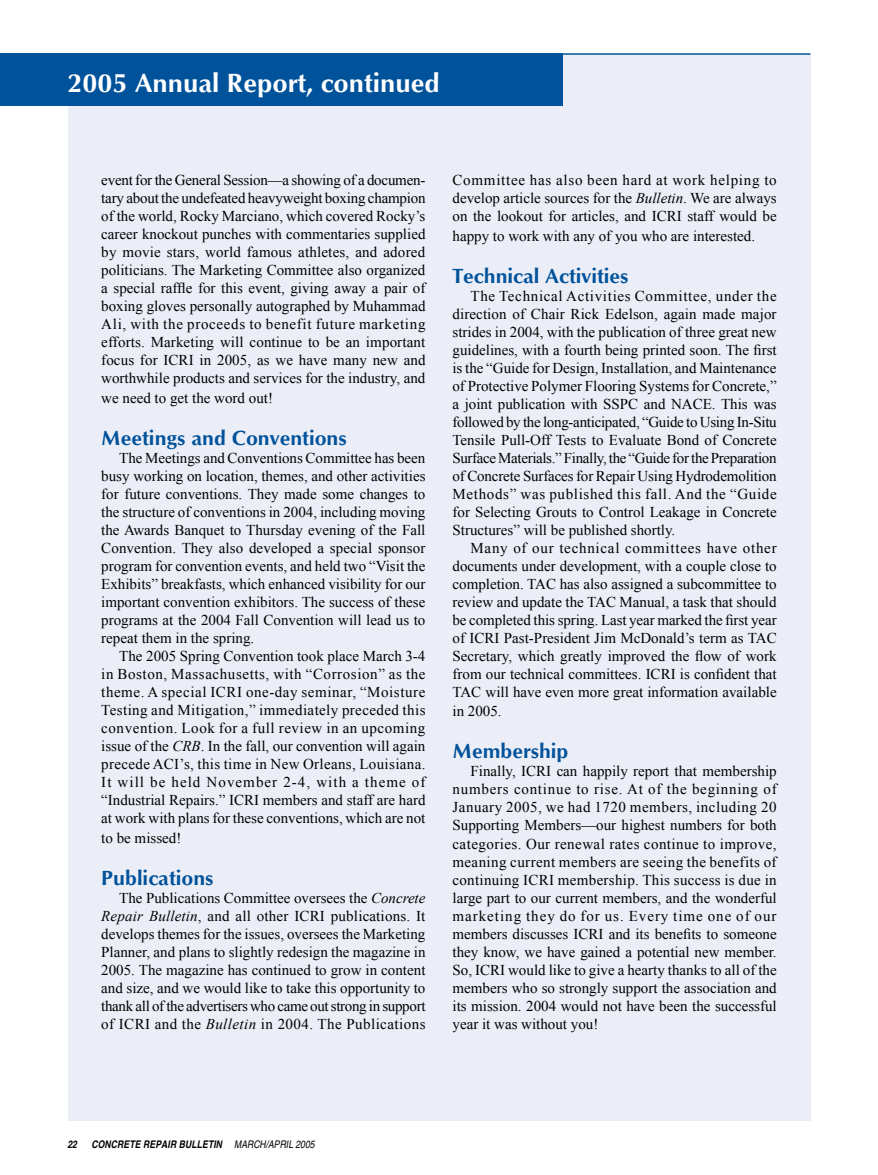
<style>
.page{position:relative;width:878px;height:1175px;background:#fff}
.page>*{position:absolute;margin:0;border:0;box-sizing:border-box;transform-origin:0 0}
.t1{font:700 27px "Optimum";color:#fff}
.t2{font:700 21px "Optimum";color:#00529b}
.t3{font:15px/18px "Times New Roman";color:#000;text-align:justify}
.t4{font:italic 700 condensed 10.5px "Helvetica";letter-spacing:.01em;color:#000}
.s1{font-style:italic}
.s2{font-weight:400}
</style>
<div class="page">
<div style="left:68px;top:54px;width:742px;height:1066px;background:#eceef7"></div>
<div style="left:0;top:53px;width:563px;height:53px;background:#00529b"></div>
<hr style="left:0;top:53px;width:810px;height:2px;background:#00529b">
<h1 class="t1" style="left:68px;top:68px;width:374px">2005 Annual Report, continued</h1>
<p class="t3" style="left:101px;top:171px;width:326px">event for the General Session—a showing of a documen&shy;tary about the undefeated heavyweight boxing champion of the world, Rocky Marciano, which covered Rocky’s career knockout punches with commentaries supplied by movie stars, world famous athletes, and adored politicians. The Marketing Committee also organized a special raffle for this event, giving away a pair of boxing gloves personally autographed by Muhammad Ali, with the proceeds to benefit future marketing efforts. Marketing will continue to be an important focus for ICRI in 2005, as we have many new and worthwhile products and services for the industry, and</p>
<p class="t3" style="left:101px;top:388px;width:173px">we need to get the word out!</p>
<h2 class="t2" style="left:101px;top:425px;width:247px">Meetings and Conventions</h2>
<p class="t3" style="left:101px;top:448px;width:326px;text-indent:18px">The Meetings and Conventions Committee has been busy working on location, themes, and other activities for future conventions. They made some changes to the structure of conventions in 2004, including moving the Awards Banquet to Thursday evening of the Fall Convention. They also developed a special sponsor program for convention events, and held two “Visit the Exhibits” breakfasts, which enhanced visibility for our important convention exhibitors. The success of these programs at the 2004 Fall Convention will lead us to repeat them in the spring.</p>
<p class="t3" style="left:101px;top:646px;width:326px;text-indent:18px">The 2005 Spring Convention took place March 3-4 in Boston, Massachusetts, with “Corrosion” as the theme. A special ICRI one-day seminar, “Moisture Testing and Mitigation,” immediately preceded this convention. Look for a full review in an upcoming issue of the <span class="s1">CRB</span>. In the fall, our convention will again precede ACI’s, this time in New Orleans, Louisiana.<br>It will be held November 2-4, with a theme of “Industrial Repairs.” ICRI members and staff are hard at work with plans for these conventions, which are not</p>
<p class="t3" style="left:101px;top:828px;width:81px">to be missed!</p>
<h2 class="t2" style="left:101px;top:865px;width:114px">Publications</h2>
<p class="t3" style="left:101px;top:888px;width:326px;text-indent:18px">The Publications Committee oversees the <span class="s1">Concrete Repair Bulletin</span>, and all other ICRI publications. It develops themes for the issues, oversees the Marketing Planner, and plans to slightly redesign the magazine in 2005. The magazine has continued to grow in content and size, and we would like to take this oppor-tunity to thank all of the advertisers who came out strong in support of ICRI and the <span class="s1">Bulletin</span> in 2004. The Publications</p>
<p class="t3" style="left:452px;top:171px;width:326px">Committee has also been hard at work helping to develop article sources for the <span class="s1">Bulletin</span>. We are always on the lookout for articles, and ICRI staff would be</p>
<p class="t3" style="left:452px;top:226px;width:304px">happy to work with any of you who are interested.</p>
<h2 class="t2" style="left:452px;top:263px;width:178px">Technical Activities</h2>
<p class="t3" style="left:452px;top:286px;width:326px;text-indent:18px">The Technical Activities Committee, under the direction of Chair Rick Edelson, again made major strides in 2004, with the publication of three great new guidelines, with a fourth being printed soon. The first is the “Guide for Design, Installation, and Maintenance of Protective Polymer Flooring Systems for Concrete,” a joint publication with SSPC and NACE. This was followed by the long-anticipated, “Guide to Using In-Situ Tensile Pull-Off Tests to Evaluate Bond of Concrete Surface Materials.” Finally, the “Guide for the Preparation of Concrete Surfaces for Repair Using Hydrodemolition Methods” was published this fall. And the “Guide for Selecting Grouts to Control Leakage in Concrete Structures” will be published shortly.</p>
<p class="t3" style="left:452px;top:538px;width:326px;text-indent:18px">Many of our technical committees have other documents under development, with a couple close to completion. TAC has also assigned a subcommittee to review and update the TAC Manual, a task that should be completed this spring. Last year marked the first year of ICRI Past-President Jim McDonald’s term as TAC Secretary, which greatly improved the flow of work from our technical committees. ICRI is confident that TAC will have even more great information available</p>
<p class="t3" style="left:452px;top:702px;width:51px">in 2005.</p>
<h2 class="t2" style="left:452px;top:739px;width:117px">Membership</h2>
<p class="t3" style="left:452px;top:762px;width:326px;text-indent:18px">Finally, ICRI can happily report that membership numbers continue to rise. At of the beginning of January 2005, we had 1720 members, including 20<br>Supporting Members—our highest numbers for both categories. Our renewal rates continue to improve, meaning current members are seeing the benefits of continuing ICRI membership. This success is due in large part to our current members, and the wonderful marketing they do for us. Every time one of our members discusses ICRI and its benefits to someone they know, we have gained a potential new member.<br>So, ICRI would like to give a hearty thanks to all of the members who so strongly support the association and its mission. 2004 would not have been the successful year it was without you!</p>
<p class="t4" style="left:68px;top:1137px;width:11px">22</p>
<p class="t4" style="left:91px;top:1137px;width:225px">CONCRETE REPAIR BULLETIN <span class="s2">MARCH/APRIL 2005</span></p>
</div>
